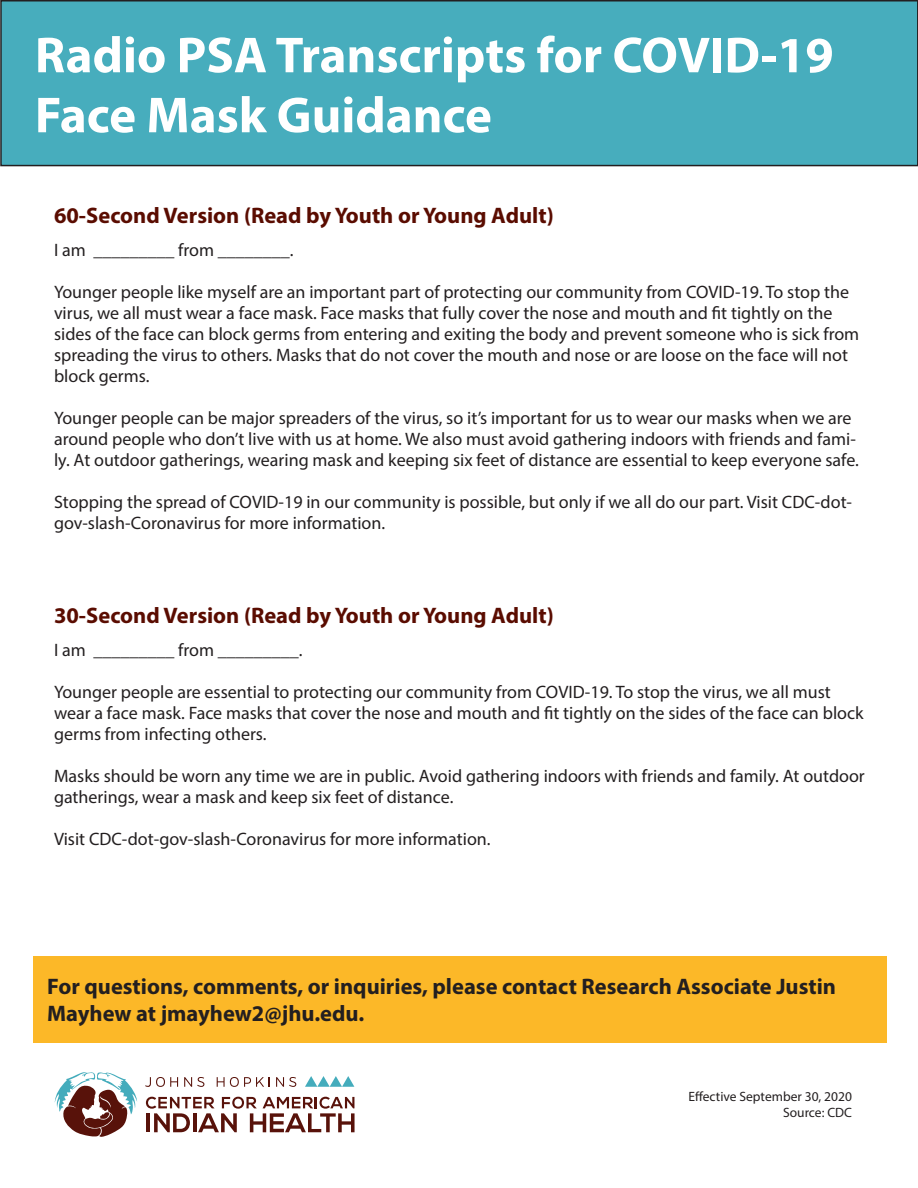
<style>
.page{position:relative;width:918px;height:1188px;background:#fff}
.page>*{position:absolute;margin:0;border:0;box-sizing:border-box;transform-origin:0 0}
.t1{font:700 51px/60px "Myriad Pro";color:#fff}
.t2{font:700 22.5px/27px "Myriad Pro";color:#231f20}
.t3{font:700 22.5px "Myriad Pro";color:#5a0c00}
.t4{font:18px/21px "Myriad Pro";color:#231f20}
.t5{font:13.5px "Myriad Pro";color:#231f20}
</style>
<div class="page">
<div style="left:1px;top:1px;width:917px;height:165px;background:#47adbd"></div>
<div style="left:0;top:0;width:918px;height:166px;border:2px solid #231f20"></div>
<svg style="left:305px;top:1076px;width:49px;height:11px"></svg>
<svg style="left:146px;top:1097px;width:209px;height:35px"></svg>
<svg style="left:145px;top:1077px;width:33px;height:10px"></svg>
<svg style="left:184px;top:1077px;width:20px;height:10px"></svg>
<svg style="left:217px;top:1077px;width:53px;height:10px"></svg>
<svg style="left:276px;top:1077px;width:20px;height:10px"></svg>
<svg style="left:55px;top:1072px;width:82px;height:65px"></svg>
<div style="left:34px;top:956px;width:853px;height:86px;background:#fcb828"></div>
<p class="t1" style="left:35px;top:23px;width:800px">Radio PSA Transcripts for COVID-19<br>Face Mask Guidance</p>
<p class="t3" style="left:54px;top:200px;width:501px">60-Second Version (Read by Youth or Young Adult)</p>
<p class="t4" style="left:54px;top:239px;width:241px">I am _________ from ________.</p>
<p class="t4" style="left:54px;top:281px;width:807px">Younger people like myself are an important part of protecting our community from COVID-19. To stop the virus, we all must wear a face mask. Face masks that fully cover the nose and mouth and fit tightly on the sides of the face can block germs from entering and exiting the body and prevent someone who is sick from spreading the virus to others. Masks that do not cover the mouth and nose or are loose on the face will not block germs.</p>
<p class="t4" style="left:54px;top:407px;width:806px">Younger people can be major spreaders of the virus, so it’s important for us to wear our masks when we are around people who don’t live with us at home. We also must avoid gathering indoors with friends and fami&shy;ly. At outdoor gatherings, wearing mask and keeping six feet of distance are essential to keep everyone safe.</p>
<p class="t4" style="left:54px;top:491px;width:800px">Stopping the spread of COVID-19 in our community is possible, but only if we all do our part. Visit CDC-dot&shy;gov-slash-Coronavirus for more information.</p>
<p class="t3" style="left:54px;top:601px;width:501px">30-Second Version (Read by Youth or Young Adult)</p>
<p class="t4" style="left:54px;top:640px;width:250px">I am _________ from _________.</p>
<p class="t4" style="left:54px;top:682px;width:811px">Younger people are essential to protecting our community from COVID-19. To stop the virus, we all must wear a face mask. Face masks that cover the nose and mouth and fit tightly on the sides of the face can block germs from infecting others.</p>
<p class="t4" style="left:54px;top:766px;width:812px">Masks should be worn any time we are in public. Avoid gathering indoors with friends and family. At outdoor gatherings, wear a mask and keep six feet of distance.</p>
<p class="t4" style="left:54px;top:829px;width:438px">Visit CDC-dot-gov-slash-Coronavirus for more information.</p>
<p class="t2" style="left:47px;top:972px;width:790px">For questions, comments, or inquiries, please contact Research Associate Justin<br>Mayhew at jmayhew2@jhu.edu.</p>
<p class="t5" style="left:689px;top:1088px;width:165px">Effective September 30, 2020</p>
<p class="t5" style="left:783px;top:1105px;width:70px">Source: CDC</p>
</div>
